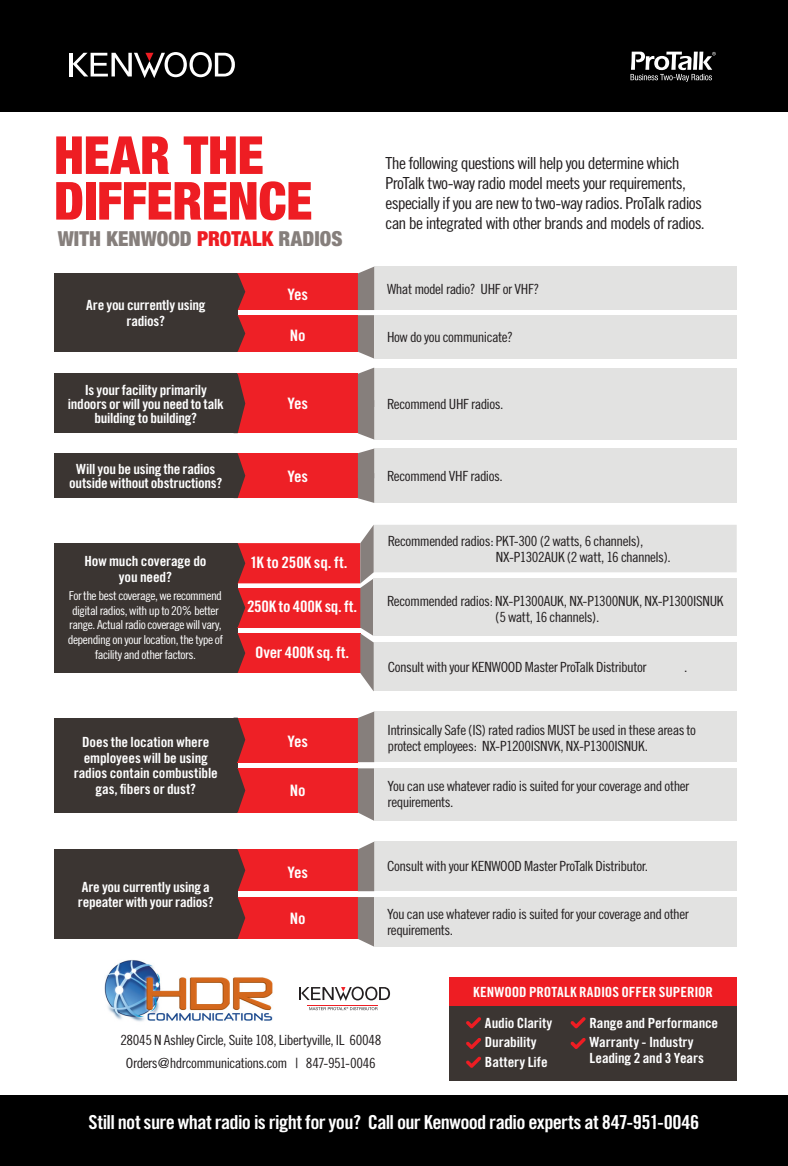
<style>
.page{position:relative;width:788px;height:1166px;background:#fff}
.page>*{position:absolute;margin:0;border:0;box-sizing:border-box;transform-origin:0 0}
.t1{font:900 condensed 52.5px/45.7px "Helvetica Neue";letter-spacing:-.005em;color:#ee1d23}
.t2{font:900 condensed 20.65px "Helvetica Neue";color:#867f7c}
.t3{font:19.25px "Trade Gothic Bold Cond Twenty";letter-spacing:-.03em;color:#fff;scale:1.07 1}
.t4{font:16.62px/20.1px "Trade Gothic Cond Eighteen";letter-spacing:-.04em;color:#231f20;scale:1.07 1}
.t5{font:15.75px "Trade Gothic Bold Cond Twenty";letter-spacing:-.015em;color:#fff;scale:1.07 1}
.t6{font:14px/15.8px "Trade Gothic Cond Eighteen";letter-spacing:-.035em;color:#231f20;scale:1.07 1}
.t7{font:14px/15.8px "Trade Gothic Bold Cond Twenty";letter-spacing:-.01em;color:#fff;text-align:center;scale:1.07 1}
.t8{font:12.25px/14.7px "Trade Gothic Cond Eighteen";letter-spacing:-.04em;color:#fff;text-align:center;scale:1.07 1}
.s1{color:#ee1d23}
</style>
<div class="page">
<div style="left:54px;top:374px;width:183px;height:59px;background:#3b3532"></div>
<div style="left:238px;top:374px;width:120px;height:59px;background:#ee2026"></div>
<div style="left:374px;top:367px;width:362px;height:72px;background:#e2e2e1"></div>
<svg style="left:358px;top:367px;width:16px;height:72px"></svg>
<svg style="left:237px;top:374px;width:8px;height:59px"></svg>
<div style="left:54px;top:453px;width:183px;height:45px;background:#3b3532"></div>
<div style="left:238px;top:453px;width:120px;height:45px;background:#ee2026"></div>
<div style="left:374px;top:448px;width:362px;height:55px;background:#e2e2e1"></div>
<svg style="left:358px;top:448px;width:16px;height:55px"></svg>
<svg style="left:237px;top:453px;width:8px;height:45px"></svg>
<div style="left:54px;top:273px;width:183px;height:79px;background:#3b3532"></div>
<div style="left:238px;top:273px;width:120px;height:37px;background:#ee2026"></div>
<div style="left:238px;top:315px;width:120px;height:37px;background:#ee2026"></div>
<div style="left:374px;top:266px;width:362px;height:44px;background:#e2e2e1"></div>
<div style="left:374px;top:315px;width:362px;height:43px;background:#e2e2e1"></div>
<svg style="left:358px;top:266px;width:16px;height:92px"></svg>
<svg style="left:237px;top:273px;width:8px;height:79px"></svg>
<div style="left:54px;top:849px;width:183px;height:89px;background:#3b3532"></div>
<div style="left:238px;top:849px;width:120px;height:42px;background:#ee2026"></div>
<div style="left:238px;top:897px;width:120px;height:41px;background:#ee2026"></div>
<svg style="left:358px;top:897px;width:16px;height:49px"></svg>
<div style="left:374px;top:841px;width:362px;height:50px;background:#e2e2e1"></div>
<div style="left:374px;top:897px;width:362px;height:49px;background:#e2e2e1"></div>
<svg style="left:358px;top:841px;width:16px;height:50px"></svg>
<svg style="left:237px;top:849px;width:8px;height:42px"></svg>
<svg style="left:237px;top:897px;width:8px;height:41px"></svg>
<div style="left:54px;top:543px;width:184px;height:130px;background:#3b3532"></div>
<svg style="left:237px;top:525px;width:499px;height:166px;background:#e4c1c1"></svg>
<div style="left:54px;top:718px;width:183px;height:94px;background:#3b3532"></div>
<div style="left:238px;top:718px;width:120px;height:44px;background:#ee2026"></div>
<div style="left:238px;top:768px;width:120px;height:44px;background:#ee2026"></div>
<svg style="left:358px;top:768px;width:16px;height:52px"></svg>
<div style="left:374px;top:711px;width:362px;height:51px;background:#e2e2e1"></div>
<div style="left:374px;top:768px;width:362px;height:52px;background:#e2e2e1"></div>
<svg style="left:358px;top:711px;width:16px;height:51px"></svg>
<svg style="left:233px;top:717px;width:12px;height:45px"></svg>
<svg style="left:237px;top:768px;width:8px;height:44px"></svg>
<div style="left:0;top:0;width:788px;height:112px;background:#000"></div>
<div style="left:0;top:1095px;width:788px;height:71px;background:#000"></div>
<hr style="left:69px;top:53px;width:4px;height:23px;background:#fff">
<svg style="left:73px;top:52px;width:162px;height:26px"></svg>
<svg style="left:630px;top:52px;width:85px;height:30px"></svg>
<div style="left:449px;top:977px;width:287px;height:103px;background:#3b3532"></div>
<div style="left:449px;top:977px;width:287px;height:28px;background:#ee1d23"></div>
<svg style="left:466px;top:1017px;width:15px;height:11px"></svg>
<svg style="left:570px;top:1017px;width:15px;height:11px"></svg>
<svg style="left:570px;top:1038px;width:15px;height:11px"></svg>
<svg style="left:466px;top:1038px;width:15px;height:11px"></svg>
<svg style="left:466px;top:1056px;width:15px;height:12px"></svg>
<img style="left:104px;top:960px;width:169px;height:62px">
<svg style="left:299px;top:986px;width:91px;height:14px"></svg>
<hr style="left:307px;top:1005px;width:71px;height:1px;background:#ee1d23">
<svg style="left:309px;top:1007px;width:68px;height:3px"></svg>
<p class="t1" style="left:54px;top:132px;width:260px">HEAR THE<br>DIFFERENCE</p>
<p class="t2" style="left:58px;top:226px;width:286px">WITH KENWOOD <span class="s1">PROTALK</span> RADIOS</p>
<p class="t7" style="left:86px;top:297px;width:113px">Are you currently using radios?</p>
<p class="t5" style="left:287px;top:284px;width:21px">Yes</p>
<p class="t5" style="left:290px;top:325px;width:16px">No</p>
<p class="t4" style="left:385px;top:152px;width:300px">The following questions will help you determine which ProTalk two-way radio model meets your requirements, especially if you are new to two-way radios. ProTalk radios can be integrated with other brands and models of radios.</p>
<p class="t6" style="left:387px;top:281px;width:144px">What model radio? UHF or VHF?</p>
<p class="t6" style="left:387px;top:329px;width:119px">How do you communicate?</p>
<p class="t7" style="left:68px;top:383px;width:147px;line-height:14px">Is your facility primarily indoors or will you need to talk building to building?</p>
<p class="t5" style="left:287px;top:394px;width:21px">Yes</p>
<p class="t6" style="left:387px;top:396px;width:110px">Recommend UHF radios.</p>
<p class="t7" style="left:69px;top:462px;width:145px;line-height:14px">Will you be using the radios outside without obstructions?</p>
<p class="t5" style="left:287px;top:466px;width:21px">Yes</p>
<p class="t6" style="left:387px;top:468px;width:110px">Recommend VHF radios.</p>
<p class="t7" style="left:84px;top:553px;width:116px">How much coverage do you need?</p>
<p class="t8" style="left:68px;top:588px;width:147px">For the best coverage, we recommend digital radios, with up to 20% better range. Actual radio coverage will vary, depending on your location, the type of facility and other factors.</p>
<p class="t5" style="left:250px;top:553px;width:93px">1K to 250K sq. ft.</p>
<p class="t5" style="left:247px;top:597px;width:104px">250K to 400K sq. ft.</p>
<p class="t5" style="left:255px;top:642px;width:89px">Over 400K sq. ft.</p>
<p class="t7" style="left:74px;top:734px;width:136px">Does the location where employees will be using radios contain combustible gas, fibers or dust?</p>
<p class="t5" style="left:287px;top:732px;width:21px">Yes</p>
<p class="t5" style="left:290px;top:781px;width:16px">No</p>
<p class="t7" style="left:78px;top:878px;width:128px;text-align:left">Are you currently using a repeater with your radios?</p>
<p class="t5" style="left:287px;top:862px;width:21px">Yes</p>
<p class="t5" style="left:290px;top:909px;width:16px">No</p>
<p class="t6" style="left:496px;top:533px;width:165px;text-indent:-108px">Recommended radios: PKT-300 (2 watts, 6 channels),<br>NX-P1302AUK (2 watt, 16 channels).</p>
<p class="t6" style="left:495px;top:593px;width:215px;text-indent:-108px">Recommended radios: NX-P1300AUK, NX-P1300NUK, NX-P1300ISNUK (5 watt, 16 channels).</p>
<p class="t6" style="left:387px;top:658px;width:243px">Consult with your KENWOOD Master ProTalk Distributor</p>
<p class="t6" style="left:684px;top:658px;width:5px">.</p>
<p class="t6" style="left:387px;top:722px;width:290px">Intrinsically Safe (IS) rated radios MUST be used in these areas to protect employees: NX-P1200ISNVK, NX-P1300ISNUK.</p>
<p class="t6" style="left:387px;top:778px;width:283px">You can use whatever radio is suited for your coverage and other requirements.</p>
<p class="t6" style="left:387px;top:857px;width:245px">Consult with your KENWOOD Master ProTalk Distributor.</p>
<p class="t6" style="left:387px;top:905px;width:283px">You can use whatever radio is suited for your coverage and other requirements.</p>
<p class="t6" style="left:120px;top:1032px;width:245px">28045 N Ashley Circle, Suite 108, Libertyville, IL 60048</p>
<p class="t6" style="left:126px;top:1055px;width:235px">Orders@hdrcommunications.com | 847-951-0046</p>
<p class="t7" style="left:473px;top:984px;width:226px">KENWOOD PROTALK RADIOS OFFER SUPERIOR</p>
<p class="t7" style="left:485px;top:1014px;width:64px">Audio Clarity</p>
<p class="t7" style="left:485px;top:1034px;width:50px">Durability</p>
<p class="t7" style="left:485px;top:1053px;width:60px">Battery Life</p>
<p class="t7" style="left:589px;top:1014px;width:122px">Range and Performance</p>
<p class="t7" style="left:589px;top:1034px;width:108px;text-align:left">Warranty - Industry<br>Leading 2 and 3 Years</p>
<p class="t3" style="left:88px;top:1110px;width:572px">Still not sure what radio is right for you? Call our Kenwood radio experts at 847-951-0046</p>
</div>
